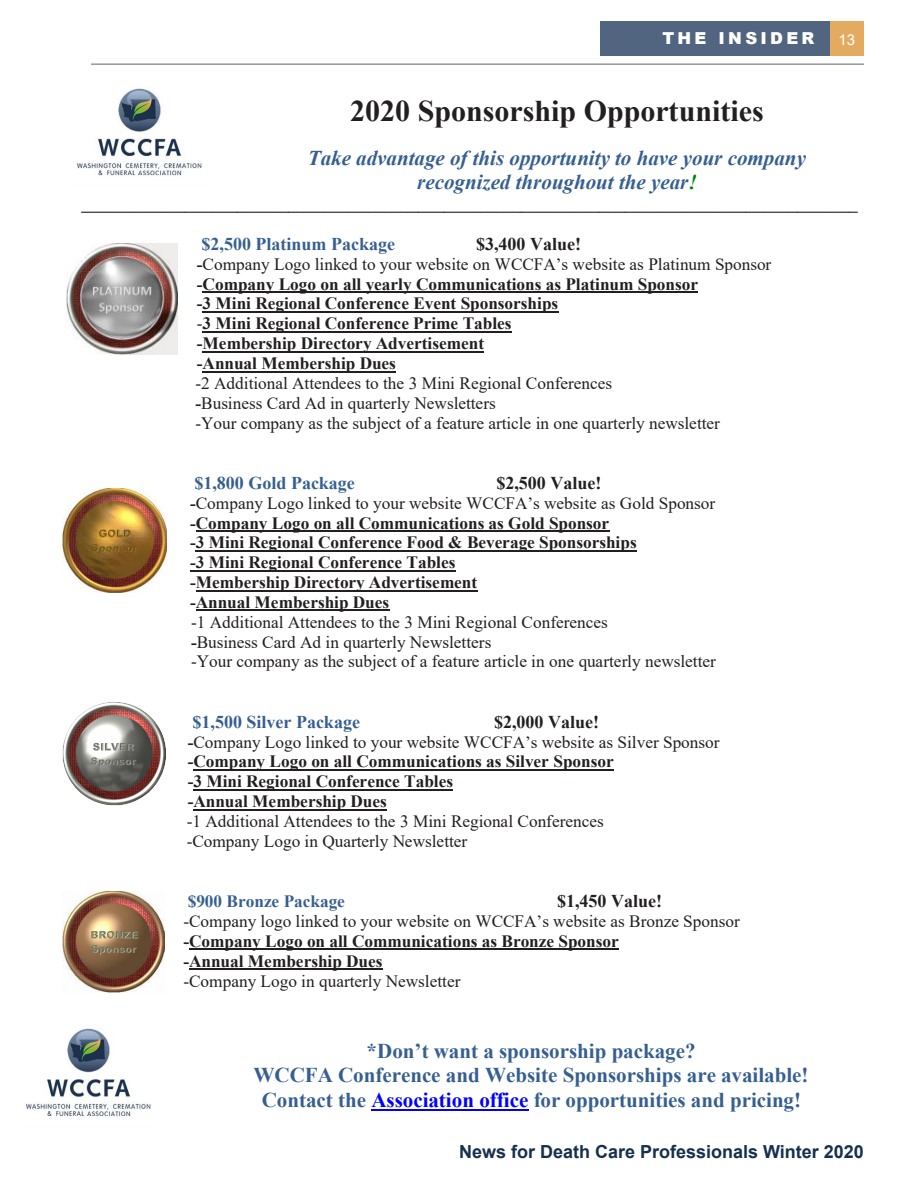
<style>
.page{position:relative;width:918px;height:1188px;background:#fff}
.page>*{position:absolute;margin:0;border:0;box-sizing:border-box;transform-origin:0 0}
.t1{font:700 30px "Times New Roman";color:#231f20}
.t2{font:700 21px/24.2px "Times New Roman";color:#365f91;text-align:center}
.t3{font:italic 700 21px/24.2px "Times New Roman";color:#365f91;text-align:center}
.t4{font:700 18px "Times New Roman";color:#365f91}
.t5{font:700 18px "Times New Roman";color:#231f20}
.t6{font:700 18px "Arial";color:#17304d}
.t7{font:17.25px/19.8px "Times New Roman";color:#231f20}
.t8{font:700 17.25px "Times New Roman";color:#231f20}
.t9{font:700 17.25px "Times New Roman";color:#365f91}
.t10{font:900 16.5px "Arial";letter-spacing:.2em;color:#fff}
.t11{font:15px "Arial";color:#fff}
.s1{color:#008000}
.s2{font-weight:700}
.s3{color:#00f}
</style>
<div class="page">
<div style="left:830px;top:21px;width:34px;height:35px;background:#e3ab60"></div>
<div style="left:600px;top:21px;width:230px;height:35px;background:#516581"></div>
<hr style="left:91px;top:64px;width:773px;height:1px;background:#73776c">
<hr style="left:203px;top:291px;width:495px;height:2px;background:#231f20">
<hr style="left:203px;top:311px;width:356px;height:2px;background:#231f20">
<hr style="left:203px;top:331px;width:309px;height:2px;background:#231f20">
<hr style="left:203px;top:351px;width:281px;height:2px;background:#231f20">
<hr style="left:203px;top:371px;width:193px;height:1px;background:#231f20">
<hr style="left:196px;top:530px;width:413px;height:2px;background:#231f20">
<hr style="left:196px;top:550px;width:441px;height:2px;background:#231f20">
<hr style="left:190px;top:570px;width:266px;height:2px;background:#231f20">
<hr style="left:196px;top:590px;width:281px;height:1px;background:#231f20">
<hr style="left:196px;top:610px;width:193px;height:1px;background:#231f20">
<hr style="left:193px;top:769px;width:421px;height:2px;background:#231f20">
<hr style="left:193px;top:789px;width:260px;height:2px;background:#231f20">
<hr style="left:193px;top:809px;width:194px;height:2px;background:#231f20">
<hr style="left:189px;top:949px;width:430px;height:1px;background:#231f20">
<hr style="left:189px;top:969px;width:194px;height:1px;background:#231f20">
<hr style="left:371px;top:1109px;width:157px;height:2px;background:#00f">
<img style="left:62px;top:702px;width:104px;height:104px">
<img style="left:62px;top:488px;width:105px;height:105px">
<img style="left:67px;top:243px;width:111px;height:111px">
<img style="left:62px;top:892px;width:102px;height:101px">
<img style="left:77px;top:87px;width:125px;height:89px">
<img style="left:26px;top:1027px;width:125px;height:90px">
<p class="t10" style="left:662px;top:26px;width:154px">THE INSIDER</p>
<p class="t11" style="left:838px;top:29px;width:18px">13</p>
<p class="t1" style="left:350px;top:90px;width:415px">2020 Sponsorship Opportunities</p>
<p class="t3" style="left:308px;top:145px;width:500px">Take advantage of this opportunity to have your company recognized throughout the year<span class="s1">!</span></p>
<p class="t8" style="left:82px;top:191px;width:778px">__________________________________________________________________________________________</p>
<p class="t4" style="left:202px;top:231px;width:195px">$2,500 Platinum Package</p>
<p class="t5" style="left:476px;top:231px;width:106px">$3,400 Value!</p>
<p class="t7" style="left:195px;top:253px;width:577px"><span class="s2">-</span>Company Logo linked to your website on WCCFA’s website as Platinum Sponsor <span class="s2">-Company Logo on all yearly Communications as Platinum Sponsor<br>-3 Mini Regional Conference Event Sponsorships<br></span>-<span class="s2">3 Mini Regional Conference Prime Tables<br>-Membership Directory Advertisement<br>-Annual Membership Dues<br></span>-2 Additional Attendees to the 3 Mini Regional Conferences<br><span class="s2">-</span>Business Card Ad in quarterly Newsletters<br>-Your company as the subject of a feature article in one quarterly newsletter</p>
<p class="t4" style="left:194px;top:470px;width:162px">$1,800 Gold Package</p>
<p class="t5" style="left:496px;top:470px;width:106px">$2,500 Value!</p>
<p class="t7" style="left:190px;top:492px;width:527px"><span class="s2">-</span>Company Logo linked to your website WCCFA’s website as Gold Sponsor <span class="s2">-Company Logo on all Communications as Gold Sponsor<br>-3 Mini Regional Conference Food &amp; Beverage Sponsorships<br>-3 Mini Regional Conference Tables<br>-Membership Directory Advertisement<br>-Annual Membership Dues<br></span>-1 Additional Attendees to the 3 Mini Regional Conferences<br><span class="s2">-</span>Business Card Ad in quarterly Newsletters<br>-Your company as the subject of a feature article in one quarterly newsletter</p>
<p class="t4" style="left:193px;top:709px;width:169px">$1,500 Silver Package</p>
<p class="t5" style="left:494px;top:709px;width:106px">$2,000 Value!</p>
<p class="t7" style="left:187px;top:731px;width:534px"><span class="s2">-</span>Company Logo linked to your website WCCFA’s website as Silver Sponsor <span class="s2">-Company Logo on all Communications as Silver Sponsor<br>-3 Mini Regional Conference Tables<br>-Annual Membership Dues<br></span>-1 Additional Attendees to the 3 Mini Regional Conferences<br>-Company Logo in Quarterly Newsletter</p>
<p class="t9" style="left:188px;top:889px;width:159px">$900 Bronze Package</p>
<p class="t5" style="left:557px;top:888px;width:106px">$1,450 Value!</p>
<p class="t7" style="left:183px;top:911px;width:558px">-Company logo linked to your website on WCCFA’s website as Bronze Sponsor <span class="s2">-Company Logo on all Communications as Bronze Sponsor<br>-Annual Membership Dues<br></span>-Company Logo in quarterly Newsletter</p>
<p class="t2" style="left:254px;top:1039px;width:557px">*Don’t want a sponsorship package?<br>WCCFA Conference and Website Sponsorships are available!<br>Contact the <span class="s3">Association office</span> for opportunities and pricing!</p>
<p class="t6" style="left:459px;top:1139px;width:406px">News for Death Care Professionals Winter 2020</p>
</div>
